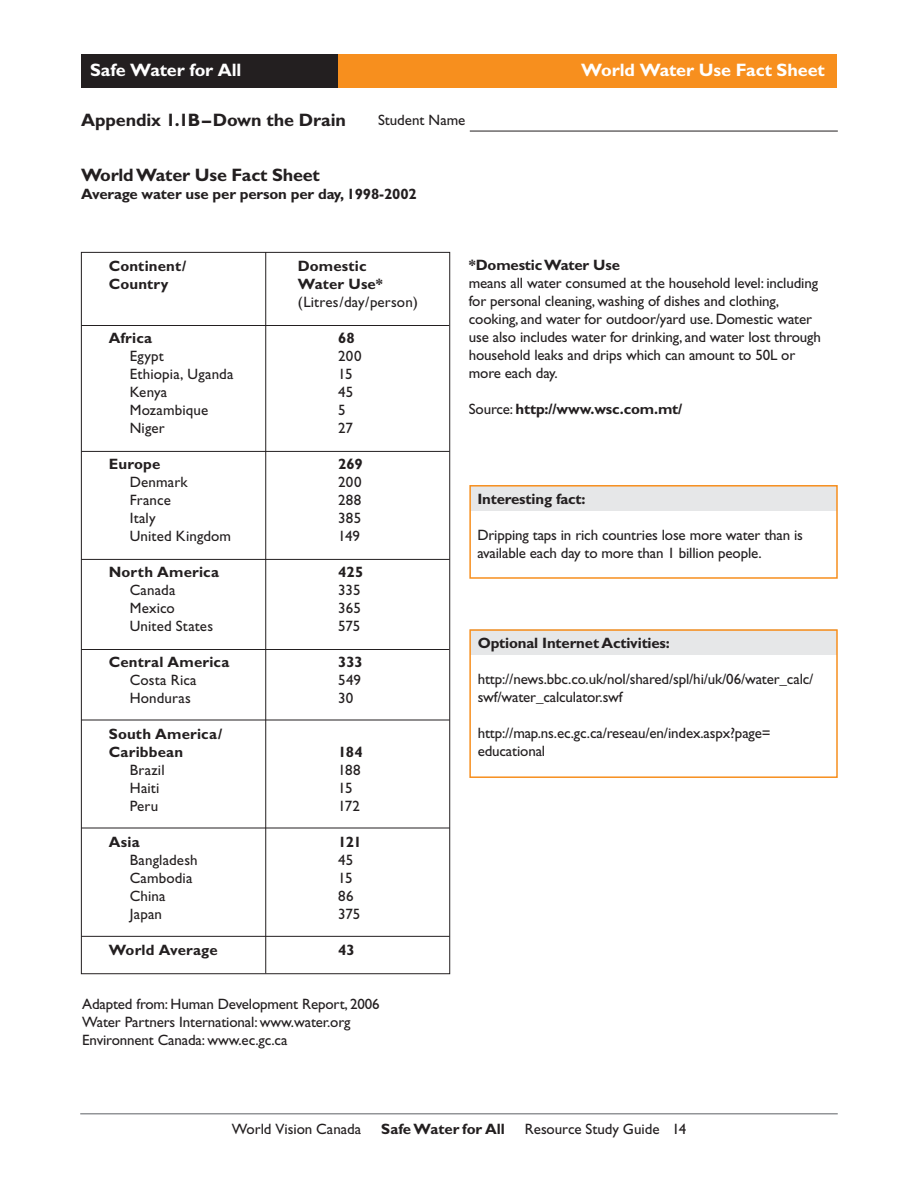
<style>
.page{position:relative;width:918px;height:1188px;background:#fff}
.page>*{position:absolute;margin:0;border:0;box-sizing:border-box;transform-origin:0 0}
.t1{font:700 18px "Gill Sans";letter-spacing:-.01em;color:#231f20}
.t2{font:700 18px "Gill Sans";letter-spacing:-.005em;color:#fff}
.t3{font:15px/18px "Gill Sans";letter-spacing:-.01em;color:#231f20}
.t4{font:700 15px "Gill Sans";letter-spacing:-.005em;color:#231f20}
.t5{font:15px "Gill Sans";letter-spacing:.01em;color:#231f20}
.t6{font:700 15px/18px "Gill Sans";letter-spacing:.015em;color:#231f20}
.t7{font:15px "Gill Sans";letter-spacing:.015em;color:#231f20}
.s1{font-weight:400}
.s2{font-weight:700;color:#fff}
</style>
<div class="page">
<div style="left:81px;top:54px;width:756px;height:33px;background:#f78f1e"></div>
<hr style="left:80px;top:1113px;width:758px;height:1px;background:#939598">
<div style="left:81px;top:54px;width:257px;height:33px;background:#231f20"></div>
<hr style="left:470px;top:131px;width:368px;height:1px;background:#231f20">
<div style="left:470px;top:485px;width:367px;height:25px;background:#e6e7e8"></div>
<div style="left:469px;top:485px;width:369px;height:94px;border:2px solid #f78f1e"></div>
<div style="left:470px;top:629px;width:367px;height:26px;background:#e6e7e8"></div>
<div style="left:469px;top:629px;width:369px;height:149px;border:2px solid #f78f1e"></div>
<hr style="left:265px;top:252px;width:1px;height:721px;background:#231f20">
<hr style="left:81px;top:325px;width:368px;height:1px;background:#231f20">
<hr style="left:81px;top:451px;width:369px;height:1px;background:#231f20">
<hr style="left:81px;top:559px;width:369px;height:1px;background:#231f20">
<hr style="left:81px;top:649px;width:368px;height:1px;background:#231f20">
<hr style="left:81px;top:720px;width:369px;height:1px;background:#231f20">
<hr style="left:81px;top:828px;width:369px;height:1px;background:#231f20">
<hr style="left:81px;top:936px;width:369px;height:1px;background:#231f20">
<p class="t2" style="left:90px;top:59px;width:153px">Safe Water for All</p>
<p class="t1" style="left:81px;top:109px;width:266px">Appendix 1.1B–Down the Drain</p>
<p class="t3" style="left:378px;top:111px;width:89px">Student Name</p>
<p class="t1" style="left:81px;top:164px;width:240px">World Water Use Fact Sheet</p>
<p class="t4" style="left:81px;top:185px;width:337px">Average water use per person per day, 1998-2002</p>
<p class="t2" style="left:581px;top:59px;width:245px">World Water Use Fact Sheet</p>
<p class="t4" style="left:109px;top:257px;width:79px">Continent/</p>
<p class="t4" style="left:298px;top:257px;width:70px">Domestic</p>
<p class="t4" style="left:109px;top:275px;width:61px">Country</p>
<p class="t4" style="left:298px;top:275px;width:87px">Water Use*</p>
<p class="t5" style="left:298px;top:293px;width:122px">(Litres/day/person)</p>
<p class="t4" style="left:109px;top:329px;width:45px">Africa</p>
<p class="t4" style="left:338px;top:329px;width:18px">68</p>
<p class="t3" style="left:130px;top:347px;width:36px">Egypt</p>
<p class="t3" style="left:338px;top:347px;width:25px">200</p>
<p class="t5" style="left:130px;top:365px;width:105px">Ethiopia, Uganda</p>
<p class="t3" style="left:338px;top:365px;width:16px">15</p>
<p class="t3" style="left:130px;top:383px;width:39px">Kenya</p>
<p class="t3" style="left:338px;top:383px;width:17px">45</p>
<p class="t5" style="left:130px;top:401px;width:80px">Mozambique</p>
<p class="t3" style="left:338px;top:401px;width:9px">5</p>
<p class="t3" style="left:130px;top:419px;width:37px">Niger</p>
<p class="t3" style="left:338px;top:419px;width:16px">27</p>
<p class="t4" style="left:109px;top:455px;width:53px">Europe</p>
<p class="t4" style="left:338px;top:455px;width:26px">269</p>
<p class="t5" style="left:130px;top:473px;width:60px">Denmark</p>
<p class="t3" style="left:338px;top:473px;width:25px">200</p>
<p class="t3" style="left:130px;top:491px;width:43px">France</p>
<p class="t3" style="left:338px;top:491px;width:25px">288</p>
<p class="t3" style="left:130px;top:509px;width:27px">Italy</p>
<p class="t3" style="left:338px;top:509px;width:25px">385</p>
<p class="t5" style="left:130px;top:527px;width:103px">United Kingdom</p>
<p class="t3" style="left:338px;top:527px;width:23px">149</p>
<p class="t6" style="left:109px;top:563px;width:112px">North America</p>
<p class="t4" style="left:338px;top:563px;width:27px">425</p>
<p class="t3" style="left:130px;top:581px;width:47px">Canada</p>
<p class="t3" style="left:338px;top:581px;width:24px">335</p>
<p class="t3" style="left:130px;top:599px;width:47px">Mexico</p>
<p class="t3" style="left:338px;top:599px;width:24px">365</p>
<p class="t5" style="left:130px;top:617px;width:85px">United States</p>
<p class="t3" style="left:338px;top:617px;width:24px">575</p>
<p class="t6" style="left:109px;top:653px;width:122px">Central America</p>
<p class="t4" style="left:338px;top:653px;width:26px">333</p>
<p class="t7" style="left:130px;top:671px;width:68px">Costa Rica</p>
<p class="t3" style="left:338px;top:671px;width:24px">549</p>
<p class="t5" style="left:130px;top:689px;width:63px">Honduras</p>
<p class="t3" style="left:338px;top:689px;width:17px">30</p>
<p class="t6" style="left:109px;top:725px;width:115px">South America/<br>Caribbean</p>
<p class="t4" style="left:338px;top:743px;width:26px">184</p>
<p class="t3" style="left:130px;top:761px;width:36px">Brazil</p>
<p class="t3" style="left:338px;top:761px;width:24px">188</p>
<p class="t3" style="left:130px;top:779px;width:31px">Haiti</p>
<p class="t3" style="left:338px;top:779px;width:16px">15</p>
<p class="t3" style="left:130px;top:797px;width:30px">Peru</p>
<p class="t3" style="left:338px;top:797px;width:23px">172</p>
<p class="t4" style="left:109px;top:833px;width:32px">Asia</p>
<p class="t4" style="left:338px;top:833px;width:25px">121</p>
<p class="t5" style="left:130px;top:851px;width:69px">Bangladesh</p>
<p class="t3" style="left:338px;top:851px;width:17px">45</p>
<p class="t5" style="left:130px;top:869px;width:64px">Cambodia</p>
<p class="t3" style="left:338px;top:869px;width:16px">15</p>
<p class="t3" style="left:130px;top:887px;width:37px">China</p>
<p class="t3" style="left:338px;top:887px;width:17px">86</p>
<p class="t3" style="left:130px;top:905px;width:34px">Japan</p>
<p class="t3" style="left:338px;top:905px;width:24px">375</p>
<p class="t4" style="left:109px;top:941px;width:110px">World Average</p>
<p class="t4" style="left:338px;top:941px;width:18px">43</p>
<p class="t3" style="left:82px;top:995px;width:299px">Adapted from: Human Development Report, 2006<br>Water Partners International: www.water.org<br>Environnent Canada: www.ec.gc.ca</p>
<p class="t4" style="left:469px;top:256px;width:153px">*Domestic Water Use</p>
<p class="t3" style="left:469px;top:274px;width:354px">means all water consumed at the household level: including for personal cleaning, washing of dishes and clothing, cooking, and water for outdoor/yard use. Domestic water use also includes water for drinking, and water lost through household leaks and drips which can amount to 50L or more each day.</p>
<p class="t4" style="left:469px;top:400px;width:215px"><span class="s1">Source:</span> http://www.wsc.com.mt/</p>
<p class="t4" style="left:477px;top:490px;width:110px">Interesting fact:</p>
<p class="t3" style="left:477px;top:526px;width:327px">Dripping taps in rich countries lose more water than is available each day to more than 1 billion people.</p>
<p class="t4" style="left:478px;top:634px;width:194px">Optional Internet Activities:</p>
<p class="t3" style="left:478px;top:670px;width:337px">http://news.bbc.co.uk/nol/shared/spl/hi/uk/06/water_calc/ swf/water_calculator.swf</p>
<p class="t3" style="left:478px;top:724px;width:294px">http://map.ns.ec.gc.ca/reseau/en/index.aspx?page= educational</p>
<p class="t3" style="left:232px;top:1120px;width:131px">World Vision Canada</p>
<p class="t4" style="left:381px;top:1120px;width:125px">Safe Water for All</p>
<p class="t3" style="left:525px;top:1120px;width:163px">Resource Study Guide <span class="s2">›</span> 14</p>
</div>
